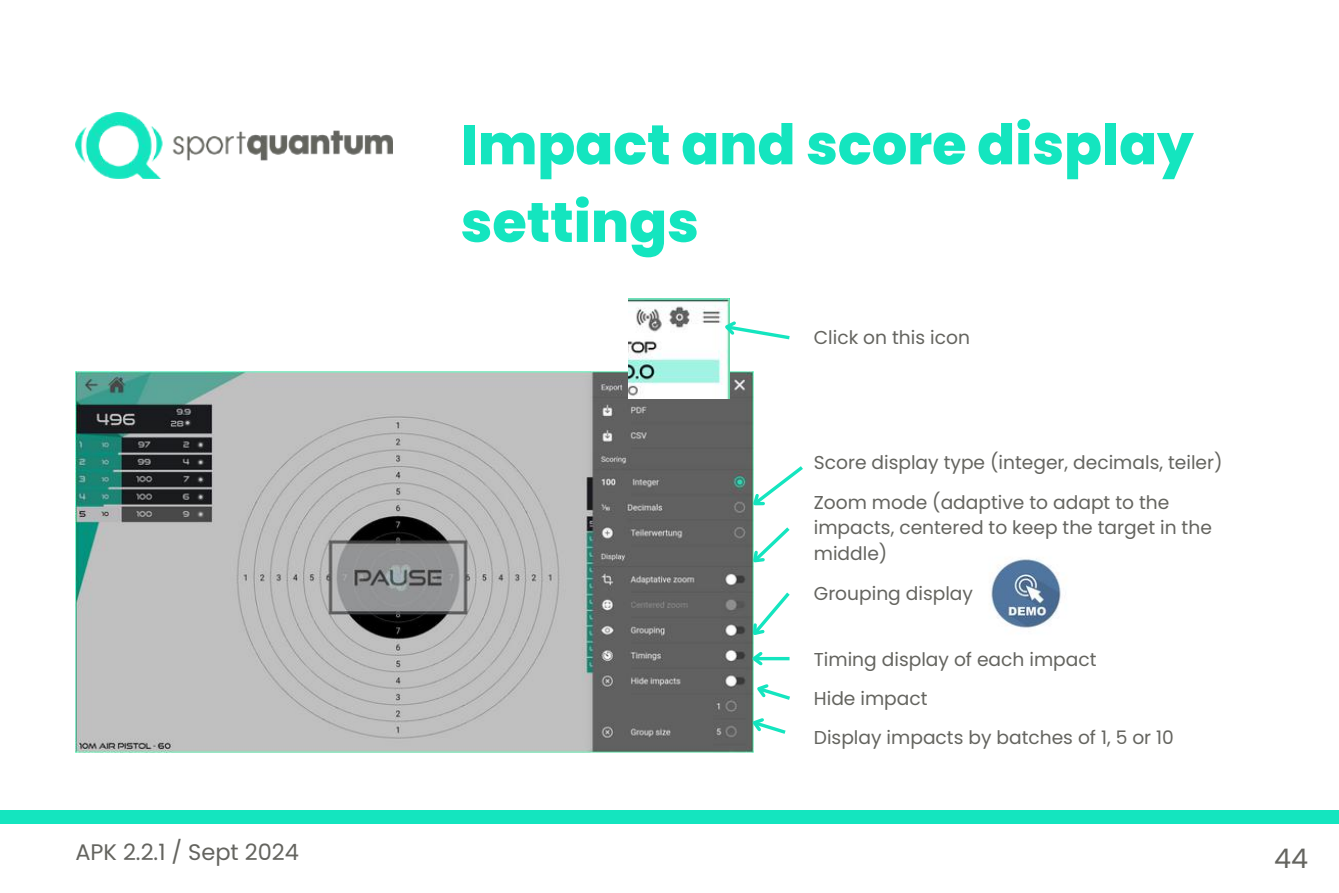
<style>
.page{position:relative;width:1339px;height:893px;background:#fff}
.page>*{position:absolute;margin:0;border:0;box-sizing:border-box;transform-origin:0 0}
.t1{font:800 55.8px/77.6px "Poppins";color:#14e5bf}
.t2{font:27px "Poppins";color:#64645f}
.t3{font:22.5px "Poppins";color:#64645f}
.t4{font:18.68px/25.9px "Poppins";color:#64645f}
</style>
<div class="page">
<img style="left:75px;top:371px;width:679px;height:381px">
<img style="left:991px;top:558px;width:70px;height:70px">
<svg style="left:744px;top:463px;width:59px;height:52px"></svg>
<svg style="left:744px;top:524px;width:46px;height:47px"></svg>
<svg style="left:743px;top:589px;width:47px;height:79px"></svg>
<svg style="left:750px;top:678px;width:40px;height:24px"></svg>
<img style="left:629px;top:299px;width:101px;height:99px">
<svg style="left:719px;top:316px;width:71px;height:25px"></svg>
<div style="left:0;top:810px;width:1339px;height:13px;background:#14e5bf"></div>
<img style="left:75px;top:112px;width:318px;height:66px">
<svg style="left:746px;top:711px;width:40px;height:25px"></svg>
<p class="t3" style="left:75px;top:836px;width:225px">APK 2.2.1 / Sept 2024</p>
<h1 class="t1" style="left:461px;top:106px;width:734px">Impact and score display settings</h1>
<p class="t4" style="left:814px;top:324px;width:158px">Click on this icon</p>
<p class="t4" style="left:814px;top:450px;width:410px">Score display type (integer, decimals, teiler)</p>
<p class="t4" style="left:814px;top:489px;width:399px">Zoom mode (adaptive to adapt to the impacts, centered to keep the target in the middle)</p>
<p class="t4" style="left:814px;top:580px;width:161px">Grouping display</p>
<p class="t4" style="left:814px;top:640px;width:284px;line-height:38.9px">Timing display of each impact<br>Hide impact</p>
<p class="t4" style="left:814px;top:724px;width:361px">Display impacts by batches of 1, 5 or 10</p>
<h2 class="t2" style="left:1274px;top:839px;width:35px">44</h2>
</div>
